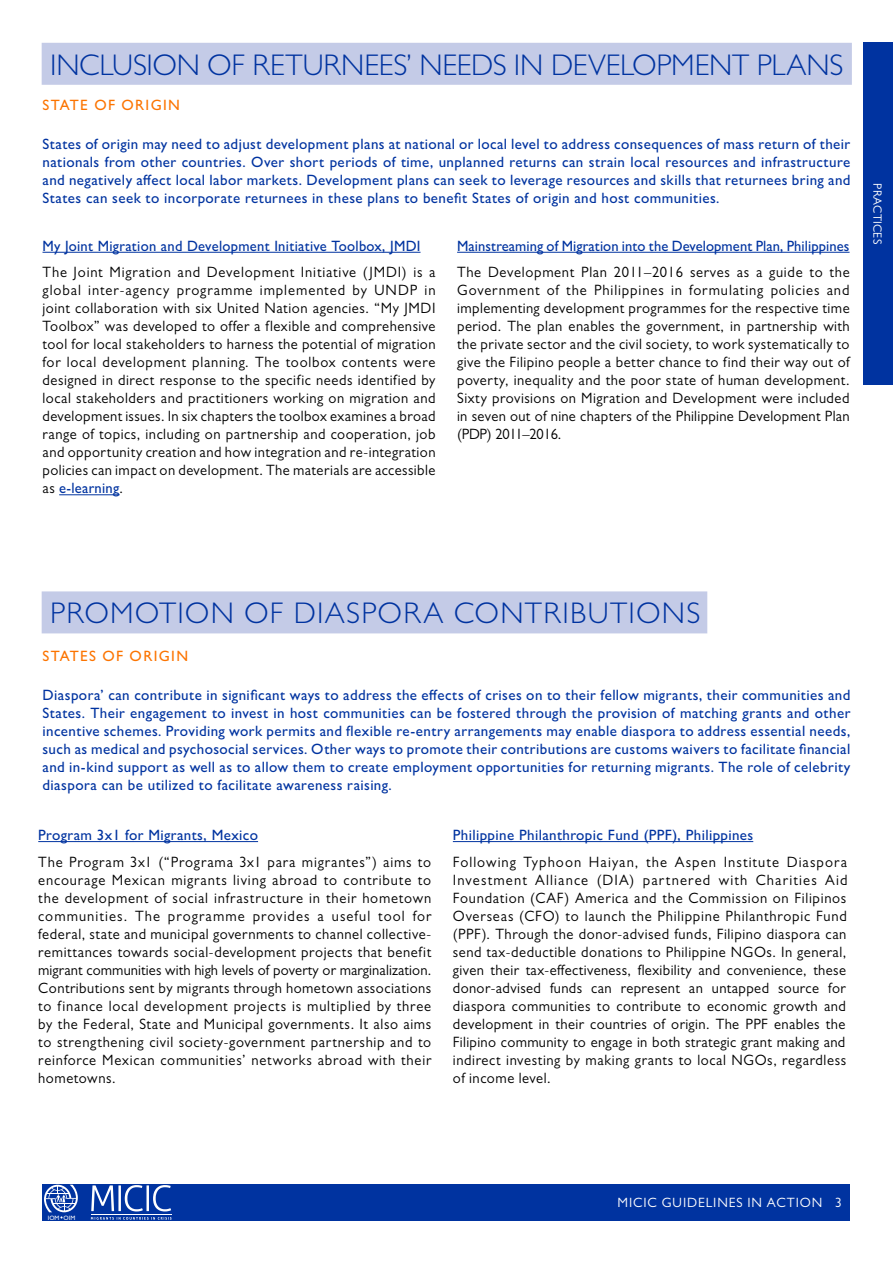
<style>
.page{position:relative;width:893px;height:1263px;background:#fff}
.page>*{position:absolute;margin:0;border:0;box-sizing:border-box;transform-origin:0 0}
.t1{font:300 30px "Gill Sans MT Pro";color:#0033a0}
.t2{font:300 30px "Gill Sans MT Pro";letter-spacing:.05em;color:#0033a0}
.t3{font:15px/18px "Gill Sans MT Pro";letter-spacing:.035em;color:#000;text-align:justify}
.t4{font:500 15px/18px "Gill Sans MT Pro";letter-spacing:.025em;color:#0033a0;text-align:justify}
.t5{font:500 15px "Gill Sans MT Pro";letter-spacing:.005em;color:#0033a0}
.t6{font:500 15px "Gill Sans MT Pro";letter-spacing:.09em;color:#fc7400}
.t7{font:13.5px "Gill Sans MT Pro";letter-spacing:.07em;color:#fff}
.t8{font:12px "Gill Sans Nova";letter-spacing:.02em;color:#fff}
.t9{font:6.3px "Gill Sans";color:#fff}
.s1{font-weight:500;color:#0033a0}
</style>
<div class="page">
<hr style="left:43px;top:252px;width:377px;height:1px;background:#0033a0">
<hr style="left:59px;top:494px;width:61px;height:1px;background:#0033a0">
<hr style="left:457px;top:252px;width:393px;height:1px;background:#0033a0">
<div style="left:43px;top:1184px;width:807px;height:36px;background:#0033a0"></div>
<div style="left:42px;top:591px;width:665px;height:42px;background:#c4cbe7"></div>
<div style="left:864px;top:43px;width:29px;height:342px;background:#0033a0"></div>
<div style="left:42px;top:43px;width:810px;height:42px;background:#c4cbe7"></div>
<hr style="left:38px;top:841px;width:220px;height:1px;background:#0033a0">
<hr style="left:453px;top:841px;width:300px;height:1px;background:#0033a0">
<svg style="left:44px;top:1185px;width:34px;height:33px"></svg>
<svg style="left:91px;top:1185px;width:80px;height:26px"></svg>
<svg style="left:91px;top:1217px;width:80px;height:3px"></svg>
<hr style="left:91px;top:1214px;width:80px;height:1px;background:#fff">
<h1 class="t1" style="left:50px;top:47px;width:795px">INCLUSION OF RETURNEES’ NEEDS IN DEVELOPMENT PLANS</h1>
<p class="t6" style="left:43px;top:96px;width:139px">STATE OF ORIGIN</p>
<p class="t4" style="left:43px;top:135px;width:809px">States of origin may need to adjust development plans at national or local level to address consequences of mass return of their nationals from other countries. Over short periods of time, unplanned returns can strain local resources and infrastructure and negatively affect local labor markets. Development plans can seek to leverage resources and skills that returnees bring and States can seek to incorporate returnees in these plans to benefit States of origin and host communities.</p>
<p class="t4" style="left:43px;top:237px;width:379px">My Joint Migration and Development Initiative Toolbox, JMDI</p>
<p class="t3" style="left:43px;top:263px;width:395px">The Joint Migration and Development Initiative (JMDI) is a global inter-agency programme implemented by UNDP in joint collaboration with six United Nation agencies. “My JMDI Toolbox” was developed to offer a flexible and comprehensive tool for local stakeholders to harness the potential of migration for local development planning. The toolbox contents were designed in direct response to the specific needs identified by local stakeholders and practitioners working on migration and development issues. In six chapters the toolbox examines a broad range of topics, including on partnership and cooperation, job and opportunity creation and how integration and re-integration policies can impact on development. The materials are accessible as <span class="s1">e-learning</span>.</p>
<p class="t5" style="left:457px;top:237px;width:394px">Mainstreaming of Migration into the Development Plan, Philippines</p>
<p class="t3" style="left:457px;top:263px;width:394px">The Development Plan 2011–2016 serves as a guide to the Government of the Philippines in formulating policies and implementing development programmes for the respective time period. The plan enables the government, in partnership with the private sector and the civil society, to work systematically to give the Filipino people a better chance to find their way out of poverty, inequality and the poor state of human development.<br>Sixty provisions on Migration and Development were included in seven out of nine chapters of the Philippine Development Plan (PDP) 2011–2016.</p>
<p class="t8" style="left:885px;top:183px;width:62px;rotate:90deg">PRACTICES</p>
<h1 class="t2" style="left:50px;top:595px;width:652px">PROMOTION OF DIASPORA CONTRIBUTIONS</h1>
<p class="t6" style="left:43px;top:647px;width:147px">STATES OF ORIGIN</p>
<p class="t4" style="left:43px;top:686px;width:809px">Diaspora’ can contribute in significant ways to address the effects of crises on to their fellow migrants, their communities and States. Their engagement to invest in host communities can be fostered through the provision of matching grants and other incentive schemes. Providing work permits and flexible re-entry arrangements may enable diaspora to address essential needs, such as medical and psychosocial services. Other ways to promote their contributions are customs waivers to facilitate financial and in-kind support as well as to allow them to create employment opportunities for returning migrants. The role of celebrity diaspora can be utilized to facilitate awareness raising.</p>
<p class="t4" style="left:38px;top:826px;width:221px">Program 3x1 for Migrants, Mexico</p>
<p class="t3" style="left:38px;top:852px;width:395px">The Program 3x1 (“Programa 3x1 para migrantes”) aims to encourage Mexican migrants living abroad to contribute to the development of social infrastructure in their hometown communities. The programme provides a useful tool for federal, state and municipal governments to channel collective&shy;remittances towards social-development projects that benefit migrant communities with high levels of poverty or marginalization.<br>Contributions sent by migrants through hometown associations to finance local development projects is multiplied by three by the Federal, State and Municipal governments. It also aims to strengthening civil society-government partnership and to reinforce Mexican communities’ networks abroad with their hometowns.</p>
<p class="t4" style="left:453px;top:826px;width:302px">Philippine Philanthropic Fund (PPF), Philippines</p>
<p class="t3" style="left:453px;top:852px;width:396px;text-align:left">Following Typhoon Haiyan, the Aspen Institute Diaspora Investment Alliance (DIA) partnered with Charities Aid Foundation (CAF) America and the Commission on Filipinos Overseas (CFO) to launch the Philippine Philanthropic Fund (PPF). Through the donor-advised funds, Filipino diaspora can send tax-deductible donations to Philippine NGOs. In general, given their tax-effectiveness, flexibility and convenience, these donor-advised funds can represent an untapped source for diaspora communities to contribute to economic growth and development in their countries of origin. The PPF enables the Filipino community to engage in both strategic grant making and indirect investing by making grants to local NGOs, regardless of income level.</p>
<p class="t9" style="left:48px;top:1214px;width:29px">IOM OIM</p>
<p class="t7" style="left:617px;top:1194px;width:226px">MICIC GUIDELINES IN ACTION 3</p>
</div>
